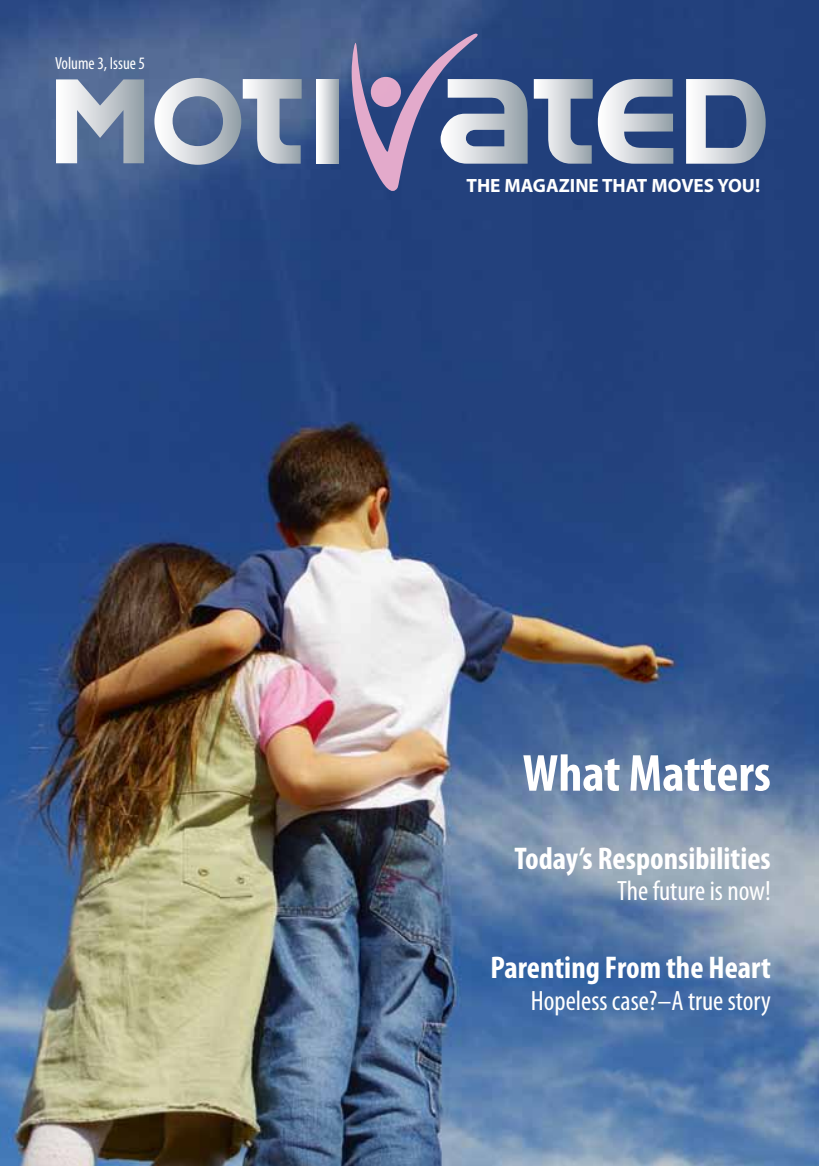
<style>
.page{position:relative;width:819px;height:1166px;background:#fff}
.page>*{position:absolute;margin:0;border:0;box-sizing:border-box;transform-origin:0 0}
.t1{font:700 condensed 52.5px "Myriad Pro";color:#fff}
.t2{font:700 condensed 31.5px "Myriad Pro";color:#fff}
.t3{font:condensed 28px "Myriad Pro";color:#fff}
.t4{font:700 19.25px "Myriad Pro";color:#fff}
.t5{font:condensed 17.5px "Myriad Pro";color:#fff}
</style>
<div class="page">
<img style="left:0;top:0;width:819px;height:1166px">
<svg style="left:56px;top:79px;width:88px;height:84px"></svg>
<div style="left:317px;top:79px;width:22px;height:85px;background:linear-gradient(to right,#fff,#9da7af)"></div>
<svg style="left:686px;top:79px;width:79px;height:85px"></svg>
<svg style="left:533px;top:79px;width:140px;height:85px;background:#8897b2"></svg>
<svg style="left:351px;top:33px;width:176px;height:160px;background:#65709c"></svg>
<svg style="left:154px;top:78px;width:147px;height:87px;background:#909eb6"></svg>
<p class="t5" style="left:55px;top:53px;width:92px">Volume 3, Issue 5</p>
<p class="t4" style="left:466px;top:173px;width:295px">THE MAGAZINE THAT MOVES YOU!</p>
<h1 class="t1" style="left:522px;top:740px;width:250px">What Matters</h1>
<p class="t2" style="left:514px;top:838px;width:258px">Today’s Responsibilities</p>
<p class="t3" style="left:617px;top:874px;width:155px">The future is now!</p>
<p class="t2" style="left:490px;top:948px;width:282px">Parenting From the Heart</p>
<p class="t3" style="left:531px;top:983px;width:241px">Hopeless case?–A true story</p>
</div>
